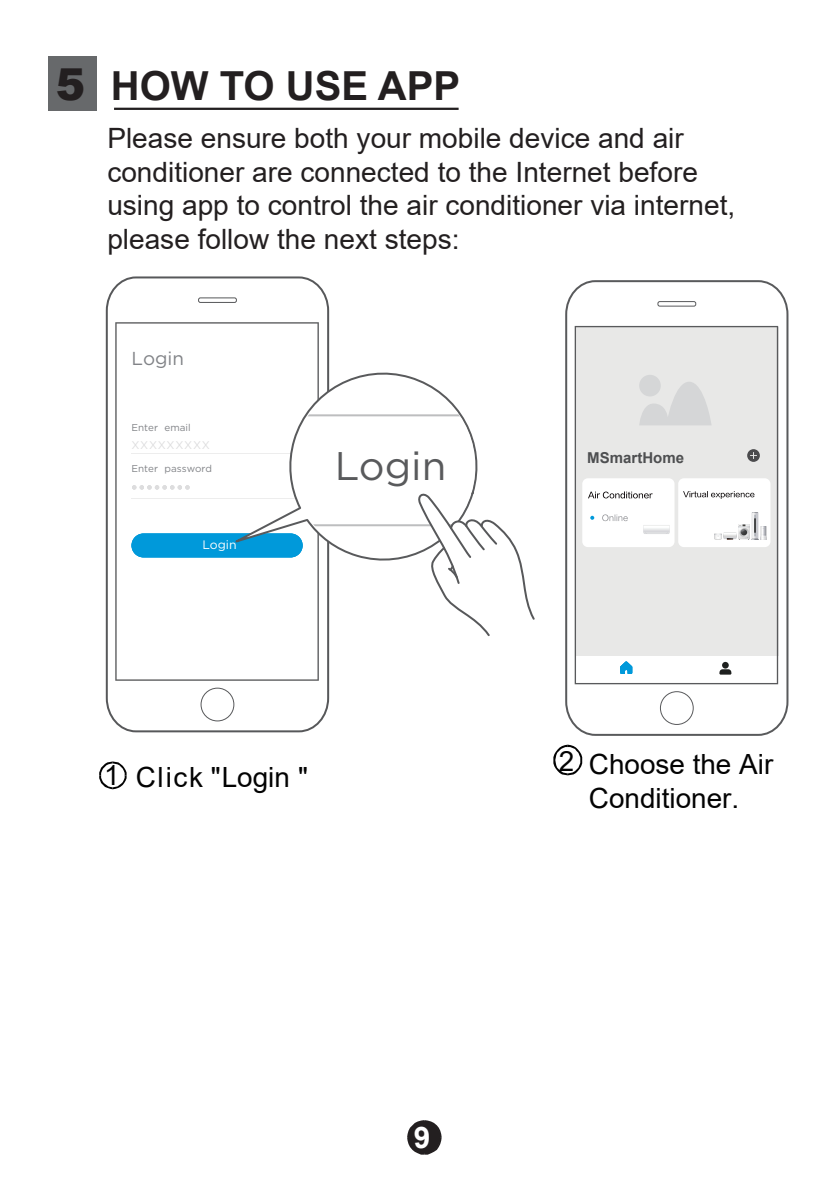
<style>
.page{position:relative;width:840px;height:1191px;background:#fff}
.page>*{position:absolute;margin:0;border:0;box-sizing:border-box;transform-origin:0 0}
.t1{font:700 40px "Arial";color:#231f20}
.t2{font:40px "Gotham";color:#595a5c}
.t3{font:700 29.6px "Arial";color:#fff}
.t4{font:28px/33.6px "Arial";color:#231f20}
.t5{font:28px/33.6px "Arial";color:#030303;text-align:center}
.t6{font:28px "Arial";letter-spacing:.025em;color:#030303}
.t7{font:18.8px "Gotham";color:#818387}
.t8{font:700 15.2px "Arial";color:#4e4f51}
.t9{font:12.4px "Gotham";color:#fff}
.t10{font:11.2px "Gotham";letter-spacing:.06em;color:#ddddde}
.t11{font:10px "Gotham";color:#818387}
.s1{font-weight:900;font-size:44px}
</style>
<div class="page">
<svg style="left:407px;top:1120px;width:34px;height:34px"></svg>
<svg style="left:105px;top:276px;width:225px;height:457px"></svg>
<svg style="left:115px;top:322px;width:203px;height:359px"></svg>
<hr style="left:198px;top:298px;width:38px;height:4px;background:#fff;border-radius:2px">
<div style="left:198px;top:297px;width:39px;height:6px;border:1px solid #57585a;border-radius:2px"></div>
<svg style="left:132px;top:485px;width:57px;height:4px"></svg>
<hr style="left:131px;top:453px;width:171px;height:1px;background:#ededed">
<hr style="left:131px;top:498px;width:171px;height:1px;background:#ededed">
<div style="left:131px;top:533px;width:171px;height:24px;background:#0099da;border-radius:12px"></div>
<svg style="left:216px;top:363px;width:240px;height:207px"></svg>
<svg style="left:292px;top:407px;width:243px;height:231px"></svg>
<div style="left:48px;top:56px;width:48px;height:55px;background:#67696b"></div>
<hr style="left:114px;top:108px;width:344px;height:2px;background:#231f20">
<svg style="left:99px;top:761px;width:27px;height:28px"></svg>
<svg style="left:553px;top:744px;width:29px;height:31px"></svg>
<svg style="left:565px;top:280px;width:224px;height:456px"></svg>
<svg style="left:574px;top:326px;width:203px;height:358px;fill:#e8e8e7"></svg>
<div style="left:657px;top:301px;width:38px;height:5px;border:1px solid #595a5c;border-radius:2px"></div>
<svg style="left:587px;top:491px;width:65px;height:7px"></svg>
<svg style="left:602px;top:514px;width:25px;height:7px"></svg>
<svg style="left:590px;top:516px;width:4px;height:4px"></svg>
<img style="left:642px;top:515px;width:28px;height:28px">
<svg style="left:719px;top:662px;width:12px;height:12px"></svg>
<svg style="left:619px;top:661px;width:13px;height:13px"></svg>
<img style="left:738px;top:524px;width:10px;height:15px">
<svg style="left:760px;top:526px;width:5px;height:13px"></svg>
<img style="left:750px;top:513px;width:8px;height:26px">
<svg style="left:714px;top:532px;width:21px;height:7px"></svg>
<svg style="left:682px;top:491px;width:72px;height:8px"></svg>
<h1 class="t1" style="left:56px;top:57px;width:406px"><span class="s1">5</span> HOW TO USE APP</h1>
<p class="t4" style="left:107px;top:121px;width:629px">Please ensure both your mobile device and air conditioner are connected to the Internet before using app to control the air conditioner via internet, please follow the next steps:</p>
<p class="t7" style="left:131px;top:346px;width:54px">Login</p>
<p class="t11" style="left:131px;top:421px;width:61px">Enter email</p>
<p class="t11" style="left:131px;top:462px;width:82px">Enter password</p>
<p class="t10" style="left:131px;top:438px;width:80px">XXXXXXXXX</p>
<p class="t9" style="left:202px;top:537px;width:36px">Login</p>
<h1 class="t2" style="left:334px;top:441px;width:113px">Login</h1>
<p class="t6" style="left:104px;top:758px;width:205px">1 Click "Login "</p>
<p class="t8" style="left:587px;top:447px;width:98px">MSmartHome</p>
<p class="t5" style="left:558px;top:747px;width:216px">2 Choose the Air<br>Conditioner.</p>
<p class="t3" style="left:413px;top:1116px;width:18px">9</p>
</div>
